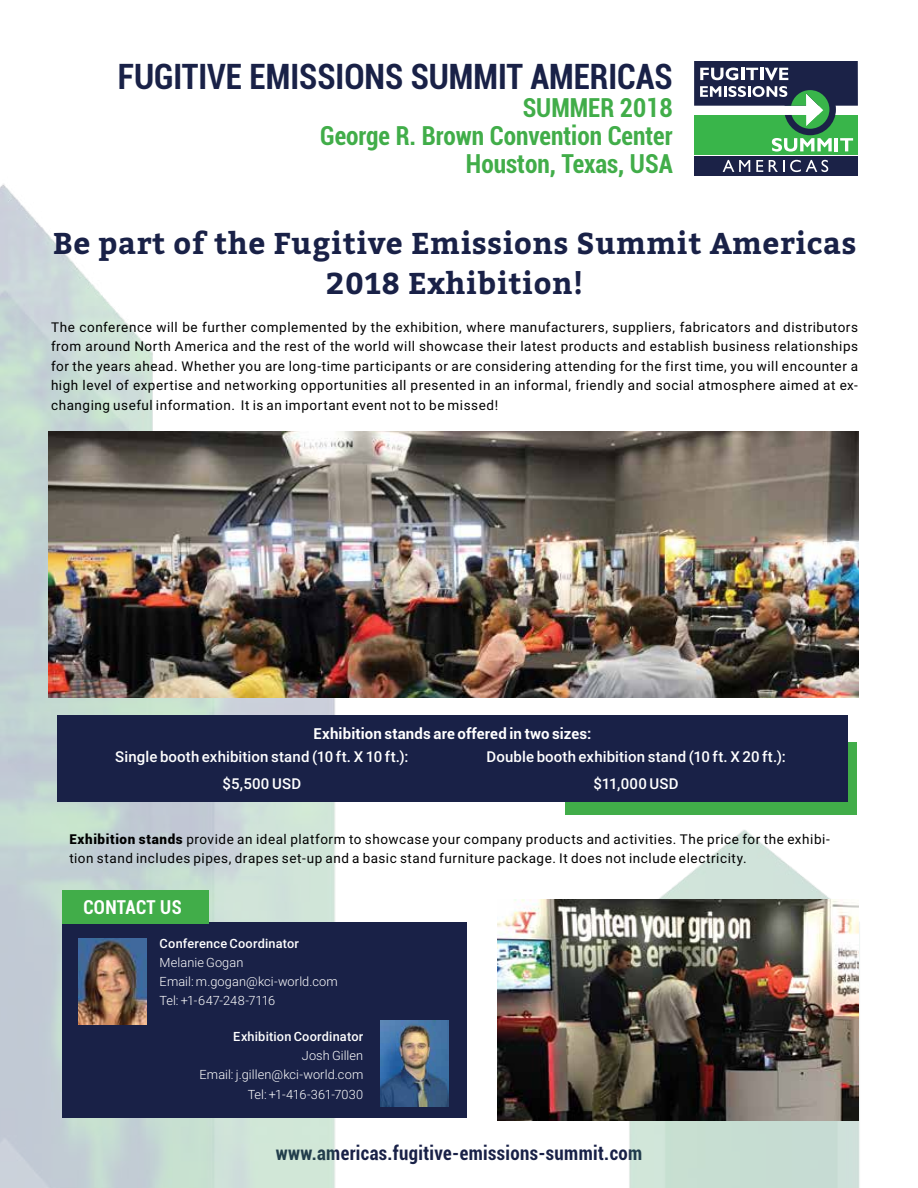
<style>
.page{position:relative;width:918px;height:1188px;background:#fff}
.page>*{position:absolute;margin:0;border:0;box-sizing:border-box;transform-origin:0 0}
.t1{font:700 condensed 34.95px "Roboto";color:#192147;scale:.96 1}
.t2{font:700 30px/40.5px "Bitter";letter-spacing:.02em;color:#192147;text-align:center}
.t3{font:700 condensed 26.25px/27.9px "Roboto";color:#41ad49;text-align:right;scale:.96 1}
.t4{font:700 condensed 19.65px "Roboto";letter-spacing:.02em;color:#192147;scale:.96 1}
.t5{font:700 condensed 19.2px "Roboto";letter-spacing:.02em;color:#fff;scale:.96 1}
.t6{font:500 15px/26.7px "Roboto";letter-spacing:.01em;color:#fff;text-align:center}
.t7{font:700 15px "Roboto";letter-spacing:.005em;color:#fff}
.t8{font:13.5px/19.5px "Roboto";letter-spacing:.04em;color:#000;text-align:justify}
.t9{font:300 12.75px/19.2px "Roboto";letter-spacing:.01em;color:#fff}
.t10{font:500 12.75px "Roboto";letter-spacing:.015em;color:#fff}
.s1{font-weight:900}
</style>
<div class="page">
<div style="left:694px;top:87px;width:164px;height:76px;background:linear-gradient(to right,#fff,#fff)"></div>
<div style="left:694px;top:61px;width:164px;height:45px;background:#1b2247"></div>
<div style="left:694px;top:115px;width:164px;height:39px;background:#39b54a"></div>
<div style="left:694px;top:156px;width:164px;height:20px;background:#1b2247"></div>
<svg style="left:723px;top:160px;width:27px;height:12px"></svg>
<svg style="left:756px;top:160px;width:7px;height:12px"></svg>
<svg style="left:769px;top:160px;width:15px;height:12px"></svg>
<svg style="left:790px;top:160px;width:38px;height:12px"></svg>
<svg style="left:700px;top:68px;width:153px;height:84px"></svg>
<img style="left:0;top:184px;width:413px;height:1004px">
<img style="left:605px;top:512px;width:255px;height:676px">
<div style="left:62px;top:923px;width:405px;height:195px;background:#192147"></div>
<div style="left:62px;top:891px;width:146px;height:33px;background:#41ad49"></div>
<img style="left:79px;top:938px;width:68px;height:86px">
<img style="left:380px;top:1020px;width:68px;height:86px">
<img style="left:49px;top:432px;width:809px;height:266px">
<div style="left:566px;top:742px;width:291px;height:73px;background:#41ad49"></div>
<div style="left:57px;top:716px;width:791px;height:86px;background:#192147"></div>
<img style="left:497px;top:899px;width:361px;height:221px">
<h1 class="t1" style="left:118px;top:52px;width:580px">FUGITIVE EMISSIONS SUMMIT AMERICAS</h1>
<h3 class="t3" style="left:523px;top:92px;width:32px">Summer</h3>
<h3 class="t3" style="left:320px;top:92px;width:369px">2018<br>George R. Brown Convention Center<br>Houston, Texas, USA</h3>
<h2 class="t2" style="left:53px;top:222px;width:805px">Be part of the Fugitive Emissions Summit Americas<br>2018 Exhibition!</h2>
<p class="t8" style="left:51px;top:317px;width:809px">The conference will be further complemented by the exhibition, where manufacturers, suppliers, fabricators and distributors from around North America and the rest of the world will showcase their latest products and establish business relationships for the years ahead. Whether you are long-time participants or are considering attending for the first time, you will encounter a high level of expertise and networking opportunities all presented in an informal, friendly and social atmosphere aimed at ex&shy;changing useful information. It is an important event not to be missed!</p>
<p class="t7" style="left:314px;top:723px;width:279px">Exhibition stands are offered in two sizes:</p>
<p class="t6" style="left:115px;top:743px;width:295px">Single booth exhibition stand (10 ft. X 10 ft.): $5,500 USD</p>
<p class="t6" style="left:486px;top:743px;width:301px">Double booth exhibition stand (10 ft. X 20 ft.): $11,000 USD</p>
<p class="t8" style="left:69px;top:829px;width:762px"><span class="s1">Exhibition stands</span> provide an ideal platform to showcase your company products and activities. The price for the exhibi&shy;tion stand includes pipes, drapes set-up and a basic stand furniture package. It does not include electricity.</p>
<h3 class="t5" style="left:83px;top:893px;width:102px">Contact Us</h3>
<p class="t10" style="left:160px;top:934px;width:141px">Conference Coordinator</p>
<p class="t9" style="left:160px;top:952px;width:180px">Melanie Gogan<br>Email: m.gogan@kci-world.com<br>Tel: +1-647-248-7116</p>
<p class="t10" style="left:233px;top:1027px;width:131px">Exhibition Coordinator</p>
<p class="t9" style="left:200px;top:1046px;width:165px;text-align:right">Josh Gillen<br>Email: j.gillen@kci-world.com<br>Tel: +1-416-361-7030</p>
<h3 class="t4" style="left:276px;top:1139px;width:383px">www.americas.fugitive-emissions-summit.com</h3>
</div>
